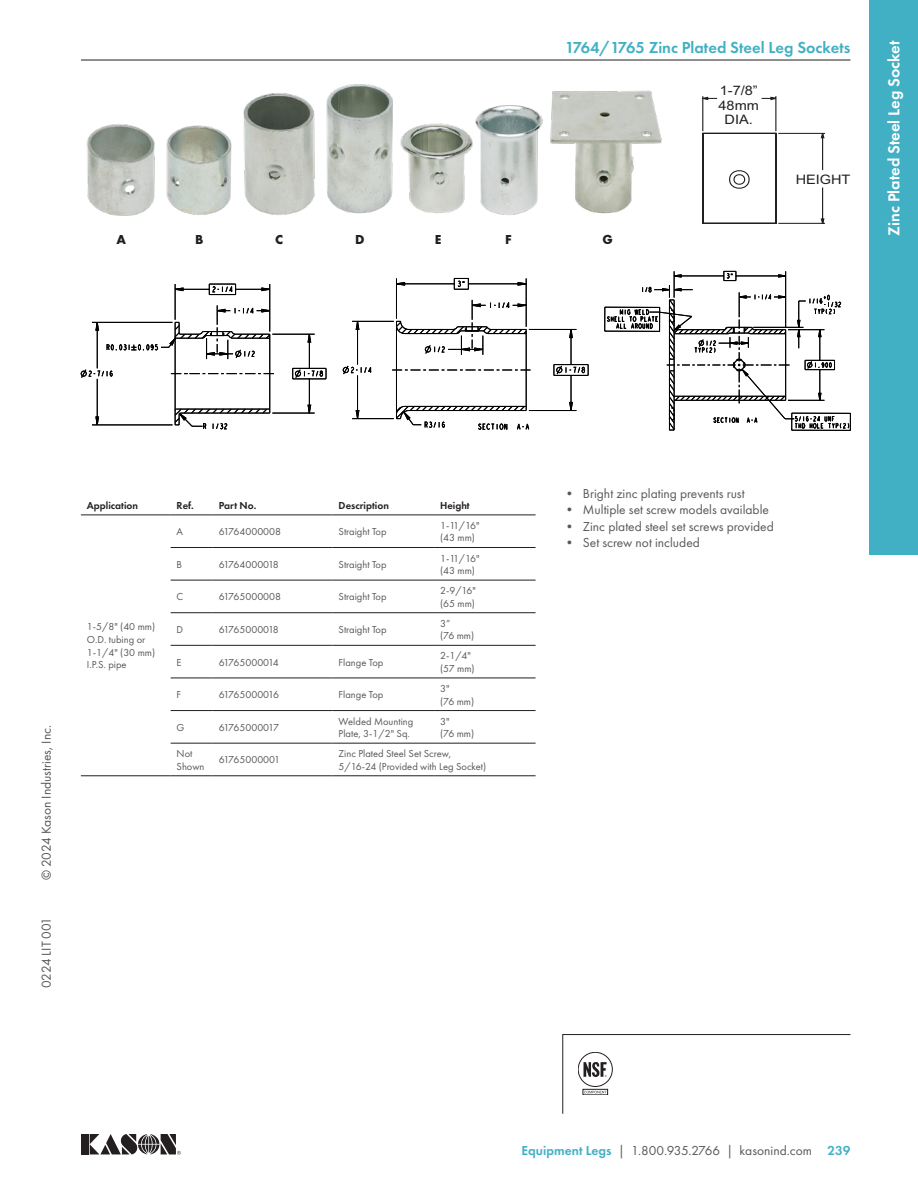
<style>
.page{position:relative;width:918px;height:1188px;background:#fff}
.page>*{position:absolute;margin:0;border:0;box-sizing:border-box;transform-origin:0 0}
.Headers_-_Futura_11pt__demi__underline{font:600 16.5px "Futura PT";color:#42b0c4}
.t1{font:600 16.5px "Futura PT";color:#fff}
.t2{font:13.5px "Futura PT";color:#57585a}
.Ltrs_for_Images{font:700 13.5px "Futura PT";color:#231f20}
.t3{font:13.05px/14.5px "Arial";color:#231f20;text-align:center;scale:1.11 1}
.futura__8pt__table{font:10.5px/12.6px "Futura PT";color:#57585a}
.futura__8pt__table-2{font:10.5px "Futura PT";letter-spacing:-.04em;color:#57585a}
.futura__8pt__table-3{font:600 10.5px "Futura PT";color:#231f20}
.s1{font-weight:600;color:#42b0c4}
</style>
<div class="page">
<div style="left:81px;top:1134px;width:7px;height:20px;background:#231f20"></div>
<svg style="left:90px;top:1134px;width:91px;height:21px"></svg>
<div style="left:869px;top:0;width:49px;height:555px;background:#42b0c4"></div>
<svg style="left:562px;top:1034px;width:289px;height:80px"></svg>
<svg style="left:702px;top:96px;width:123px;height:128px"></svg>
<hr style="left:81px;top:515px;width:90px;height:1px;background:#231f20">
<hr style="left:81px;top:776px;width:90px;height:1px;background:#231f20">
<hr style="left:171px;top:515px;width:42px;height:1px;background:#231f20">
<hr style="left:213px;top:515px;width:120px;height:1px;background:#231f20">
<hr style="left:333px;top:515px;width:101px;height:1px;background:#231f20">
<hr style="left:434px;top:515px;width:102px;height:1px;background:#231f20">
<hr style="left:171px;top:547px;width:42px;height:1px;background:#231f20">
<hr style="left:213px;top:547px;width:120px;height:1px;background:#231f20">
<hr style="left:333px;top:547px;width:101px;height:1px;background:#231f20">
<hr style="left:434px;top:547px;width:102px;height:1px;background:#231f20">
<hr style="left:171px;top:580px;width:42px;height:1px;background:#231f20">
<hr style="left:213px;top:580px;width:120px;height:1px;background:#231f20">
<hr style="left:333px;top:580px;width:101px;height:1px;background:#231f20">
<hr style="left:434px;top:580px;width:102px;height:1px;background:#231f20">
<hr style="left:171px;top:612px;width:42px;height:1px;background:#231f20">
<hr style="left:213px;top:612px;width:120px;height:1px;background:#231f20">
<hr style="left:333px;top:612px;width:101px;height:1px;background:#231f20">
<hr style="left:434px;top:612px;width:102px;height:1px;background:#231f20">
<hr style="left:171px;top:645px;width:42px;height:1px;background:#231f20">
<hr style="left:213px;top:645px;width:120px;height:1px;background:#231f20">
<hr style="left:333px;top:645px;width:101px;height:1px;background:#231f20">
<hr style="left:434px;top:645px;width:102px;height:1px;background:#231f20">
<hr style="left:171px;top:678px;width:42px;height:1px;background:#231f20">
<hr style="left:213px;top:678px;width:120px;height:1px;background:#231f20">
<hr style="left:333px;top:678px;width:101px;height:1px;background:#231f20">
<hr style="left:434px;top:678px;width:102px;height:1px;background:#231f20">
<hr style="left:171px;top:710px;width:42px;height:1px;background:#231f20">
<hr style="left:213px;top:710px;width:120px;height:1px;background:#231f20">
<hr style="left:333px;top:710px;width:101px;height:1px;background:#231f20">
<hr style="left:434px;top:710px;width:102px;height:1px;background:#231f20">
<hr style="left:171px;top:743px;width:42px;height:1px;background:#231f20">
<hr style="left:213px;top:743px;width:120px;height:1px;background:#231f20">
<hr style="left:333px;top:743px;width:101px;height:1px;background:#231f20">
<hr style="left:434px;top:743px;width:102px;height:1px;background:#231f20">
<hr style="left:171px;top:776px;width:42px;height:1px;background:#231f20">
<hr style="left:213px;top:776px;width:120px;height:1px;background:#231f20">
<hr style="left:333px;top:776px;width:101px;height:1px;background:#231f20">
<hr style="left:434px;top:776px;width:102px;height:1px;background:#231f20">
<hr style="left:81px;top:60px;width:769px;height:1px;background:#231f20">
<img style="left:87px;top:84px;width:575px;height:132px">
<svg style="left:81px;top:284px;width:245px;height:145px"></svg>
<svg style="left:343px;top:278px;width:245px;height:152px"></svg>
<svg style="left:605px;top:271px;width:246px;height:160px"></svg>
<p class="Headers_-_Futura_11pt__demi__underline" style="left:565px;top:37px;width:287px">1764/1765 Zinc Plated Steel Leg Sockets</p>
<p class="Ltrs_for_Images" style="left:116px;top:230px;width:11px">A</p>
<p class="Ltrs_for_Images" style="left:195px;top:230px;width:10px">B</p>
<p class="Ltrs_for_Images" style="left:275px;top:230px;width:9px">C</p>
<p class="Ltrs_for_Images" style="left:355px;top:230px;width:11px">D</p>
<p class="Ltrs_for_Images" style="left:435px;top:230px;width:8px">E</p>
<p class="Ltrs_for_Images" style="left:505px;top:230px;width:8px">F</p>
<p class="Ltrs_for_Images" style="left:602px;top:230px;width:12px">G</p>
<p class="t3" style="left:719px;top:83px;width:38px">1-7/8”<br>48mm<br>DIA.</p>
<p class="t3" style="left:796px;top:172px;width:51px">HEIGHT</p>
<p class="t1" style="left:884px;top:236px;width:197px;rotate:-90deg">Zinc Plated Steel Leg Socket</p>
<p class="t2" style="left:38px;top:880px;width:157px;rotate:-90deg">© 2024 Kason Industries, Inc.</p>
<p class="t2" style="left:38px;top:988px;width:73px;rotate:-90deg">0224 LIT 001</p>
<p class="futura__8pt__table-3" style="left:87px;top:499px;width:53px">Application</p>
<p class="futura__8pt__table-3" style="left:177px;top:499px;width:19px">Ref.</p>
<p class="futura__8pt__table-3" style="left:219px;top:499px;width:39px">Part No.</p>
<p class="futura__8pt__table-3" style="left:339px;top:499px;width:52px">Description</p>
<p class="futura__8pt__table-3" style="left:440px;top:499px;width:31px">Height</p>
<p class="futura__8pt__table" style="left:87px;top:621px;width:70px">1-5/8" (40 mm)<br>O.D. tubing or<br>1-1/4" (30 mm)<br>I.P.S. pipe</p>
<p class="futura__8pt__table" style="left:177px;top:525px;width:8px">A</p>
<p class="futura__8pt__table" style="left:219px;top:525px;width:64px">61764000008</p>
<p class="futura__8pt__table" style="left:339px;top:525px;width:50px">Straight Top</p>
<p class="futura__8pt__table" style="left:440px;top:519px;width:41px">1-11/16" (43 mm)</p>
<p class="futura__8pt__table" style="left:177px;top:558px;width:7px">B</p>
<p class="futura__8pt__table-2" style="left:219px;top:558px;width:62px">61764000018</p>
<p class="futura__8pt__table" style="left:339px;top:558px;width:50px">Straight Top</p>
<p class="futura__8pt__table" style="left:440px;top:552px;width:41px">1-11/16" (43 mm)</p>
<p class="futura__8pt__table" style="left:177px;top:591px;width:8px">C</p>
<p class="futura__8pt__table" style="left:219px;top:591px;width:64px">61765000008</p>
<p class="futura__8pt__table" style="left:339px;top:591px;width:50px">Straight Top</p>
<p class="futura__8pt__table" style="left:440px;top:584px;width:37px">2-9/16" (65 mm)</p>
<p class="futura__8pt__table" style="left:177px;top:623px;width:8px">D</p>
<p class="futura__8pt__table-2" style="left:219px;top:623px;width:62px">61765000018</p>
<p class="futura__8pt__table" style="left:339px;top:623px;width:50px">Straight Top</p>
<p class="futura__8pt__table" style="left:440px;top:617px;width:36px">3”<br>(76 mm)</p>
<p class="futura__8pt__table" style="left:177px;top:656px;width:7px">E</p>
<p class="futura__8pt__table-2" style="left:219px;top:656px;width:62px">61765000014</p>
<p class="futura__8pt__table" style="left:339px;top:656px;width:46px">Flange Top</p>
<p class="futura__8pt__table" style="left:440px;top:649px;width:36px">2-1/4" (57 mm)</p>
<p class="futura__8pt__table" style="left:177px;top:688px;width:6px">F</p>
<p class="futura__8pt__table-2" style="left:219px;top:689px;width:62px">61765000016</p>
<p class="futura__8pt__table" style="left:339px;top:688px;width:46px">Flange Top</p>
<p class="futura__8pt__table" style="left:440px;top:682px;width:36px">3"<br>(76 mm)</p>
<p class="futura__8pt__table" style="left:177px;top:721px;width:9px">G</p>
<p class="futura__8pt__table-2" style="left:219px;top:721px;width:62px">61765000017</p>
<p class="futura__8pt__table" style="left:339px;top:715px;width:76px">Welded Mounting<br>Plate, 3-1/2" Sq.</p>
<p class="futura__8pt__table" style="left:440px;top:715px;width:36px">3"<br>(76 mm)</p>
<p class="futura__8pt__table" style="left:177px;top:747px;width:29px">Not<br>Shown</p>
<p class="futura__8pt__table" style="left:219px;top:754px;width:63px">61765000001</p>
<p class="futura__8pt__table" style="left:339px;top:747px;width:149px">Zinc Plated Steel Set Screw,<br>5/16-24 (Provided with Leg Socket)</p>
<p class="t2" style="left:563px;top:486px;width:183px">• Bright zinc plating prevents rust</p>
<p class="t2" style="left:563px;top:502px;width:208px">• Multiple set screw models available</p>
<p class="t2" style="left:563px;top:518px;width:213px">• Zinc plated steel set screws provided</p>
<p class="t2" style="left:563px;top:534px;width:139px">• Set screw not included</p>
<p class="t2" style="left:522px;top:1142px;width:330px"><span class="s1">Equipment Legs</span> | 1.800.935.2766 | kasonind.com <span class="s1">239</span></p>
</div>
